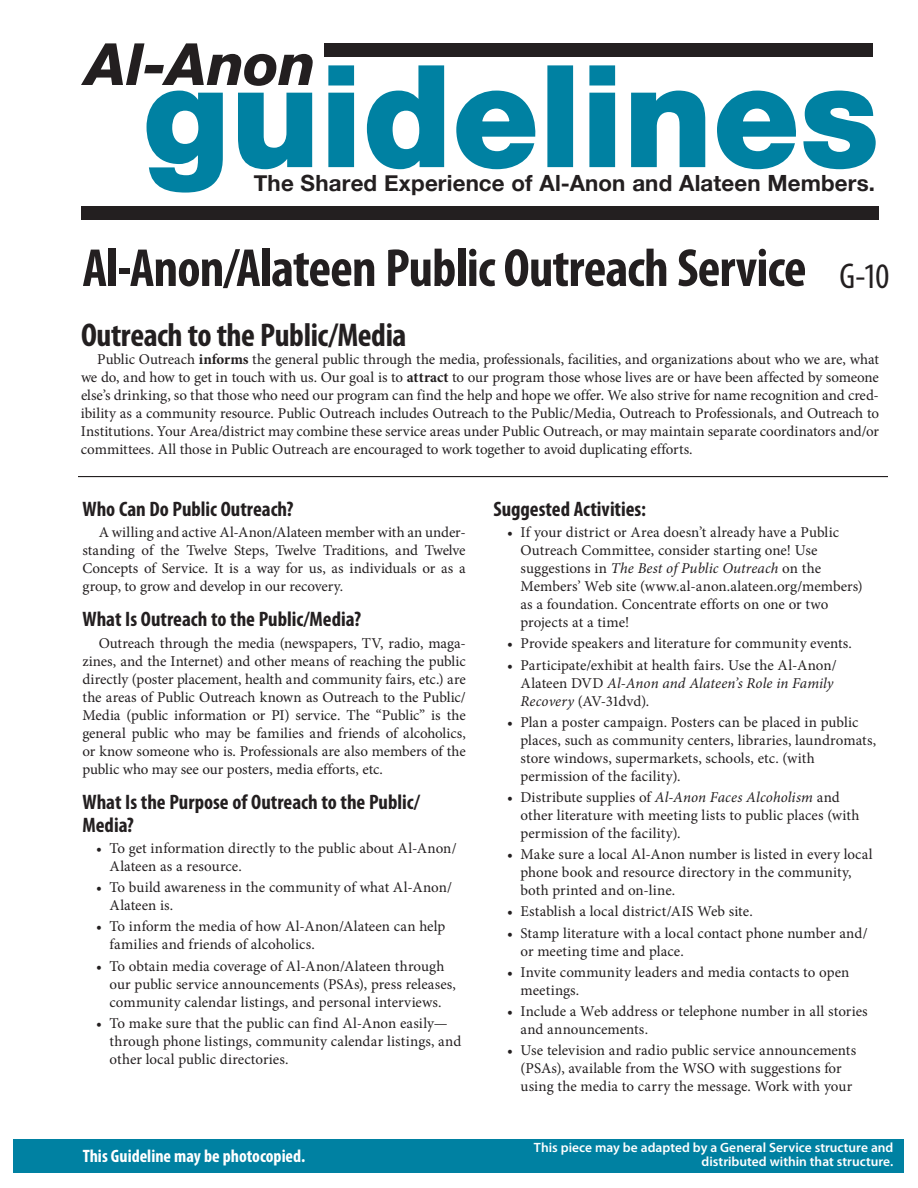
<style>
.page{position:relative;width:918px;height:1188px;background:#fff}
.page>*{position:absolute;margin:0;border:0;box-sizing:border-box;transform-origin:0 0}
.t1{font:700 condensed 54px "Myriad Pro";letter-spacing:-.015em;color:#231f20}
.t2{font:700 condensed 33px "Myriad Pro";letter-spacing:-.015em;color:#231f20}
.t3{font:700 22.35px "Helvetica Neue";letter-spacing:.005em;color:#231f20}
.t4{font:700 condensed 21px/22.5px "Myriad Pro";color:#231f20}
.t5{font:700 condensed 18px "Myriad Pro";color:#fff}
.t6{font:15px/18px "Minion Pro";letter-spacing:.005em;color:#231f20}
.t7{font:600 13.5px/14px "Myriad Pro";color:#fff;text-align:right}
.s1{font-weight:400;font-size:36px}
.s2{font-weight:700}
.s3{font-style:italic}
</style>
<div class="page">
<svg style="left:81px;top:43px;width:232px;height:42px"></svg>
<svg style="left:146px;top:64px;width:730px;height:129px"></svg>
<div style="left:324px;top:43px;width:548px;height:13px;background:#231f20"></div>
<div style="left:14px;top:1139px;width:890px;height:33px;background:#0081a2"></div>
<div style="left:81px;top:207px;width:798px;height:13px;background:#231f20"></div>
<hr style="left:78px;top:476px;width:810px;height:1px;background:#231f20">
<h3 class="t3" style="left:254px;top:170px;width:623px">The Shared Experience of Al‑Anon and Alateen Members.</h3>
<h1 class="t1" style="left:82px;top:234px;width:808px">Al-Anon/Alateen Public Outreach Service <span class="s1">G-10</span></h1>
<h2 class="t2" style="left:81px;top:315px;width:327px">Outreach to the Public/Media</h2>
<p class="t6" style="left:81px;top:351px;width:800px;text-align:justify;text-indent:16px">Public Outreach <span class="s2">informs</span> the general public through the media, professionals, facilities, and organizations about who we are, what we do, and how to get in touch with us. Our goal is to <span class="s2">attract</span> to our program those whose lives are or have been affected by someone else’s drinking, so that those who need our program can find the help and hope we offer. We also strive for name recognition and cred‑ ibility as a community resource. Public Outreach includes Outreach to the Public/Media, Outreach to Professionals, and Outreach to Institutions. Your Area/district may combine these service areas under Public Outreach, or may maintain separate coordinators and/or committees. All those in Public Outreach are encouraged to work together to avoid duplicating efforts.</p>
<h3 class="t4" style="left:82px;top:497px;width:213px">Who Can Do Public Outreach?</h3>
<p class="t6" style="left:83px;top:523px;width:385px;text-align:justify;text-indent:16px">A willing and active Al‑Anon/Alateen member with an under‑ standing of the Twelve Steps, Twelve Traditions, and Twelve Concepts of Service. It is a way for us, as individuals or as a group, to grow and develop in our recovery.</p>
<h3 class="t4" style="left:82px;top:608px;width:280px">What Is Outreach to the Public/Media?</h3>
<p class="t6" style="left:83px;top:634px;width:385px;text-align:justify;text-indent:16px">Outreach through the media (newspapers, TV, radio, maga‑ zines, and the Internet) and other means of reaching the public directly (poster placement, health and community fairs, etc.) are the areas of Public Outreach known as Outreach to the Public/ Media (public information or PI) service. The “Public” is the general public who may be families and friends of alcoholics, or know someone who is. Professionals are also members of the public who may see our posters, media efforts, etc.</p>
<h3 class="t4" style="left:82px;top:791px;width:339px">What Is the Purpose of Outreach to the Public/<br>Media?</h3>
<p class="t6" style="left:110px;top:839px;width:349px;text-indent:-14px">• To get information directly to the public about Al‑Anon/<br>Alateen as a resource.</p>
<p class="t6" style="left:110px;top:878px;width:344px;text-indent:-14px">• To build awareness in the community of what Al‑Anon/<br>Alateen is.</p>
<p class="t6" style="left:110px;top:918px;width:337px;text-indent:-14px">• To inform the media of how Al‑Anon/Alateen can help families and friends of alcoholics.</p>
<p class="t6" style="left:110px;top:957px;width:348px;text-indent:-14px">• To obtain media coverage of Al‑Anon/Alateen through our public service announcements (PSAs), press releases, community calendar listings, and personal interviews.</p>
<p class="t6" style="left:110px;top:1014px;width:353px;text-indent:-14px">• To make sure that the public can find Al‑Anon easily— through phone listings, community calendar listings, and other local public directories.</p>
<h3 class="t4" style="left:494px;top:497px;width:154px">Suggested Activities:</h3>
<p class="t6" style="left:520px;top:523px;width:344px;text-indent:-14px">• If your district or Area doesn’t already have a Public Outreach Committee, consider starting one! Use suggestions in <span class="s3">The Best of Public Outreach</span> on the Members’ Web site (www.al-anon.alateen.org/members) as a foundation. Concentrate efforts on one or two projects at a time!</p>
<p class="t6" style="left:507px;top:635px;width:346px">• Provide speakers and literature for community events.</p>
<p class="t6" style="left:520px;top:656px;width:318px;text-indent:-14px">• Participate/exhibit at health fairs. Use the Al‑Anon/<br>Alateen DVD <span class="s3">Al‑Anon and Alateen’s Role in Family<br>Recovery</span> (AV-31dvd).</p>
<p class="t6" style="left:521px;top:713px;width:357px;text-indent:-14px">• Plan a poster campaign. Posters can be placed in public places, such as community centers, libraries, laundromats, store windows, supermarkets, schools, etc. (with permission of the facility).</p>
<p class="t6" style="left:521px;top:788px;width:341px;text-indent:-13px">• Distribute supplies of <span class="s3">Al‑Anon Faces Alcoholism</span> and other literature with meeting lists to public places (with permission of the facility).</p>
<p class="t6" style="left:521px;top:846px;width:354px;text-indent:-14px">• Make sure a local Al‑Anon number is listed in every local phone book and resource directory in the community, both printed and on-line.</p>
<p class="t6" style="left:507px;top:903px;width:247px">• Establish a local district/AIS Web site.</p>
<p class="t6" style="left:521px;top:924px;width:349px;text-indent:-14px">• Stamp literature with a local contact phone number and/ or meeting time and place.</p>
<p class="t6" style="left:521px;top:963px;width:330px;text-indent:-14px">• Invite community leaders and media contacts to open meetings.</p>
<p class="t6" style="left:521px;top:1002px;width:349px;text-indent:-14px">• Include a Web address or telephone number in all stories and announcements.</p>
<p class="t6" style="left:521px;top:1042px;width:337px;text-indent:-14px">• Use television and radio public service announcements (PSAs), available from the WSO with suggestions for using the media to carry the message. Work with your</p>
<p class="t5" style="left:83px;top:1145px;width:224px">This Guideline may be photocopied.</p>
<p class="t7" style="left:534px;top:1140px;width:361px">This piece may be adapted by a General Service structure and distributed within that structure.</p>
</div>
